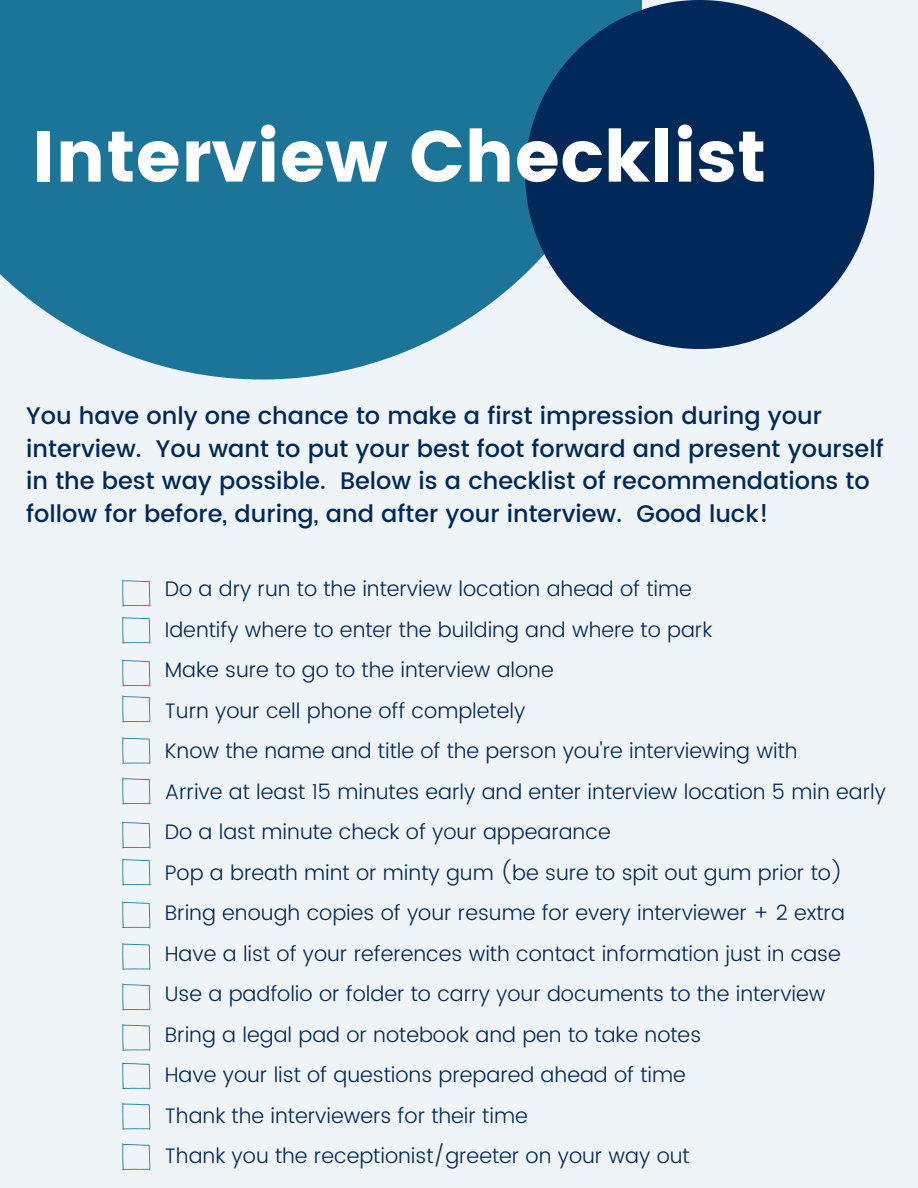
<style>
.page{position:relative;width:918px;height:1188px;background:#eff4f8}
.page>*{position:absolute;margin:0;border:0;box-sizing:border-box;transform-origin:0 0}
.t1{font:72px "Poppins";color:#fff}
.t2{font:500 24px/32.7px "Poppins";color:#002858}
.t3{font:300 21px/40.5px "Poppins";color:#002858}
</style>
<div class="page">
<svg style="left:0;top:0;width:525px;height:379px;background:#2e7fa1"></svg>
<svg style="left:525px;top:0;width:349px;height:349px;fill:#002858"></svg>
<svg style="left:122px;top:580px;width:28px;height:27px"></svg>
<svg style="left:122px;top:617px;width:28px;height:27px"></svg>
<svg style="left:122px;top:778px;width:28px;height:27px"></svg>
<svg style="left:122px;top:659px;width:28px;height:27px"></svg>
<svg style="left:122px;top:695px;width:28px;height:27px"></svg>
<svg style="left:122px;top:737px;width:28px;height:27px"></svg>
<svg style="left:122px;top:821px;width:28px;height:27px"></svg>
<svg style="left:122px;top:859px;width:28px;height:27px"></svg>
<svg style="left:122px;top:1024px;width:28px;height:27px"></svg>
<svg style="left:122px;top:901px;width:28px;height:27px"></svg>
<svg style="left:122px;top:943px;width:28px;height:27px"></svg>
<svg style="left:122px;top:983px;width:28px;height:27px"></svg>
<svg style="left:122px;top:1143px;width:28px;height:27px"></svg>
<svg style="left:122px;top:1062px;width:28px;height:27px"></svg>
<svg style="left:122px;top:1103px;width:28px;height:27px"></svg>
<h1 class="t1" style="left:32px;top:115px;width:736px">Interview Checklist</h1>
<p class="t2" style="left:26px;top:399px;width:859px">You have only one chance to make a first impression during your interview. You want to put your best foot forward and present yourself in the best way possible. Below is a checklist of recommendations to follow for before, during, and after your interview. Good luck!</p>
<p class="t3" style="left:165px;top:569px;width:723px">Do a dry run to the interview location ahead of time<br>Identify where to enter the building and where to park<br>Make sure to go to the interview alone<br>Turn your cell phone off completely<br>Know the name and title of the person you're interviewing with<br>Arrive at least 15 minutes early and enter interview location 5 min early Do a last minute check of your appearance<br>Pop a breath mint or minty gum (be sure to spit out gum prior to)<br>Bring enough copies of your resume for every interviewer + 2 extra Have a list of your references with contact information just in case<br>Use a padfolio or folder to carry your documents to the interview<br>Bring a legal pad or notebook and pen to take notes<br>Have your list of questions prepared ahead of time<br>Thank the interviewers for their time<br>Thank you the receptionist/greeter on your way out</p>
</div>
